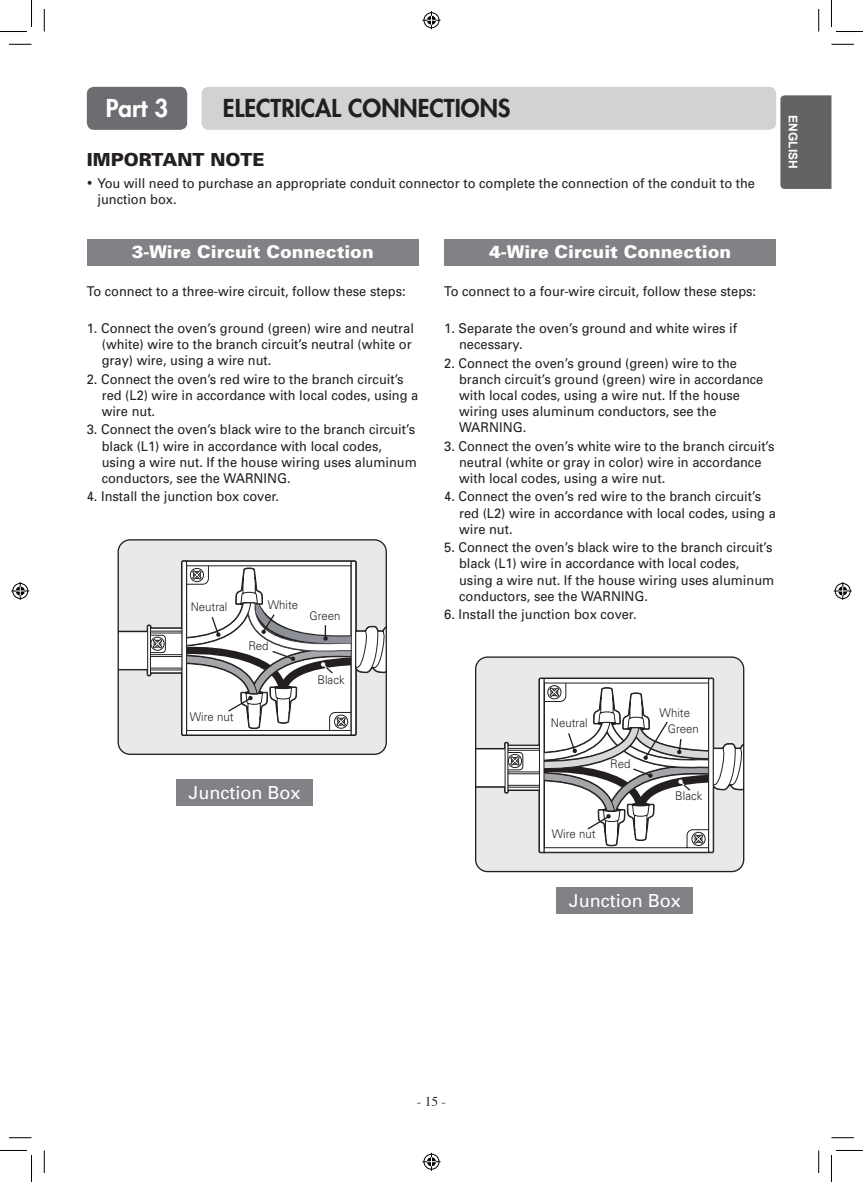
<style>
.page{position:relative;width:863px;height:1182px;background:#fff}
.page>*{position:absolute;margin:0;border:0;box-sizing:border-box;transform-origin:0 0}
.t1{font:800 24px "Futura";color:#231f20}
.t2{font:800 24px "Futura";color:#fff}
.t3{font:18px "Univers";color:#fff}
.t4{font:900 18px "Univers";color:#231f20}
.t5{font:900 17.55px "Univers";color:#fff}
.t6{font:13.5px/16.2px "Univers";color:#231f20;scale:.95 1}
.t7{font:13.5px "Times";color:#231f20}
.t8{font:300 12px/16.2px "Univers";color:#231f20;scale:.95 1}
.t9{font:700 12px "Arial";color:#fff}
</style>
<div class="page">
<div style="left:87px;top:87px;width:100px;height:43px;background:#6c6d70;border-radius:7px"></div>
<div style="left:201px;top:87px;width:575px;height:43px;background:#d1d2d4;border-radius:7px"></div>
<div style="left:780px;top:95px;width:51px;height:94px;background:#636366"></div>
<div style="left:176px;top:778px;width:136px;height:27px;background:#808285"></div>
<svg style="left:118px;top:540px;width:268px;height:214px"></svg>
<div style="left:556px;top:887px;width:136px;height:26px;background:#808285"></div>
<svg style="left:475px;top:660px;width:268px;height:211px"></svg>
<div style="left:87px;top:239px;width:331px;height:26px;background:#808285"></div>
<div style="left:444px;top:239px;width:332px;height:26px;background:#808285"></div>
<svg style="left:9px;top:44px;width:23px;height:1px"></svg>
<svg style="left:831px;top:44px;width:22px;height:1px"></svg>
<svg style="left:9px;top:1137px;width:23px;height:1px"></svg>
<svg style="left:831px;top:1137px;width:22px;height:1px"></svg>
<svg style="left:44px;top:9px;width:1px;height:23px"></svg>
<svg style="left:44px;top:1150px;width:1px;height:22px"></svg>
<svg style="left:818px;top:9px;width:1px;height:23px"></svg>
<svg style="left:818px;top:1150px;width:1px;height:22px"></svg>
<svg style="left:0;top:0;width:32px;height:32px"></svg>
<svg style="left:0;top:1150px;width:32px;height:31px"></svg>
<svg style="left:831px;top:0;width:31px;height:32px"></svg>
<svg style="left:831px;top:1150px;width:31px;height:31px"></svg>
<svg style="left:422px;top:11px;width:18px;height:18px"></svg>
<svg style="left:422px;top:1152px;width:18px;height:18px"></svg>
<svg style="left:11px;top:582px;width:18px;height:18px"></svg>
<svg style="left:833px;top:582px;width:18px;height:18px"></svg>
<h1 class="t2" style="left:106px;top:92px;width:64px">Part 3</h1>
<h1 class="t1" style="left:223px;top:92px;width:289px">ELECTRICAL CONNECTIONS</h1>
<h2 class="t4" style="left:87px;top:148px;width:179px">IMPORTANT NOTE</h2>
<p class="t6" style="left:97px;top:175px;width:693px;text-indent:-11px">• You will need to purchase an appropriate conduit connector to complete the connection of the conduit to the junction box.</p>
<p class="t9" style="left:800px;top:115px;width:55px;rotate:90deg">ENGLISH</p>
<p class="t5" style="left:132px;top:241px;width:243px">3-Wire Circuit Connection</p>
<p class="t5" style="left:489px;top:241px;width:243px">4-Wire Circuit Connection</p>
<p class="t6" style="left:87px;top:283px;width:337px">To connect to a three-wire circuit, follow these steps:</p>
<p class="t6" style="left:102px;top:320px;width:330px;text-indent:-15px">1. Connect the oven’s ground (green) wire and neutral (white) wire to the branch circuit’s neutral (white or gray) wire, using a wire nut.</p>
<p class="t6" style="left:102px;top:370px;width:335px;text-indent:-15px">2. Connect the oven’s red wire to the branch circuit’s red (L2) wire in accordance with local codes, using a wire nut.</p>
<p class="t6" style="left:102px;top:421px;width:333px;text-indent:-15px">3. Connect the oven’s black wire to the branch circuit’s black (L1) wire in accordance with local codes, using a wire nut. If the house wiring uses aluminum conductors, see the WARNING.</p>
<p class="t6" style="left:87px;top:488px;width:204px">4. Install the junction box cover.</p>
<p class="t8" style="left:191px;top:598px;width:40px">Neutral</p>
<p class="t8" style="left:190px;top:708px;width:48px">Wire nut</p>
<p class="t8" style="left:268px;top:596px;width:34px">White</p>
<p class="t8" style="left:248px;top:637px;width:23px">Red</p>
<p class="t8" style="left:309px;top:607px;width:34px">Green</p>
<p class="t8" style="left:317px;top:671px;width:30px">Black</p>
<h2 class="t3" style="left:188px;top:781px;width:114px">Junction Box</h2>
<p class="t6" style="left:444px;top:283px;width:330px">To connect to a four-wire circuit, follow these steps:</p>
<p class="t6" style="left:459px;top:320px;width:294px;text-indent:-15px">1. Separate the oven’s ground and white wires if necessary.</p>
<p class="t6" style="left:459px;top:354px;width:322px;text-indent:-15px">2. Connect the oven’s ground (green) wire to the branch circuit’s ground (green) wire in accordance with local codes, using a wire nut. If the house wiring uses aluminum conductors, see the WARNING.</p>
<p class="t6" style="left:459px;top:437px;width:333px;text-indent:-15px">3. Connect the oven’s white wire to the branch circuit’s neutral (white or gray in color) wire in accordance with local codes, using a wire nut.</p>
<p class="t6" style="left:459px;top:488px;width:335px;text-indent:-15px">4. Connect the oven’s red wire to the branch circuit’s red (L2) wire in accordance with local codes, using a wire nut.</p>
<p class="t6" style="left:459px;top:539px;width:333px;text-indent:-15px">5. Connect the oven’s black wire to the branch circuit’s black (L1) wire in accordance with local codes, using a wire nut. If the house wiring uses aluminum conductors, see the WARNING.</p>
<p class="t6" style="left:444px;top:606px;width:204px">6. Install the junction box cover.</p>
<p class="t8" style="left:550px;top:714px;width:40px">Neutral</p>
<p class="t8" style="left:610px;top:755px;width:23px">Red</p>
<p class="t8" style="left:552px;top:825px;width:48px">Wire nut</p>
<p class="t8" style="left:667px;top:704px;width:34px;text-indent:-8px">White<br>Green</p>
<p class="t8" style="left:675px;top:787px;width:30px">Black</p>
<h2 class="t3" style="left:568px;top:889px;width:114px">Junction Box</h2>
<p class="t7" style="left:417px;top:1089px;width:31px">- 15 -</p>
</div>
